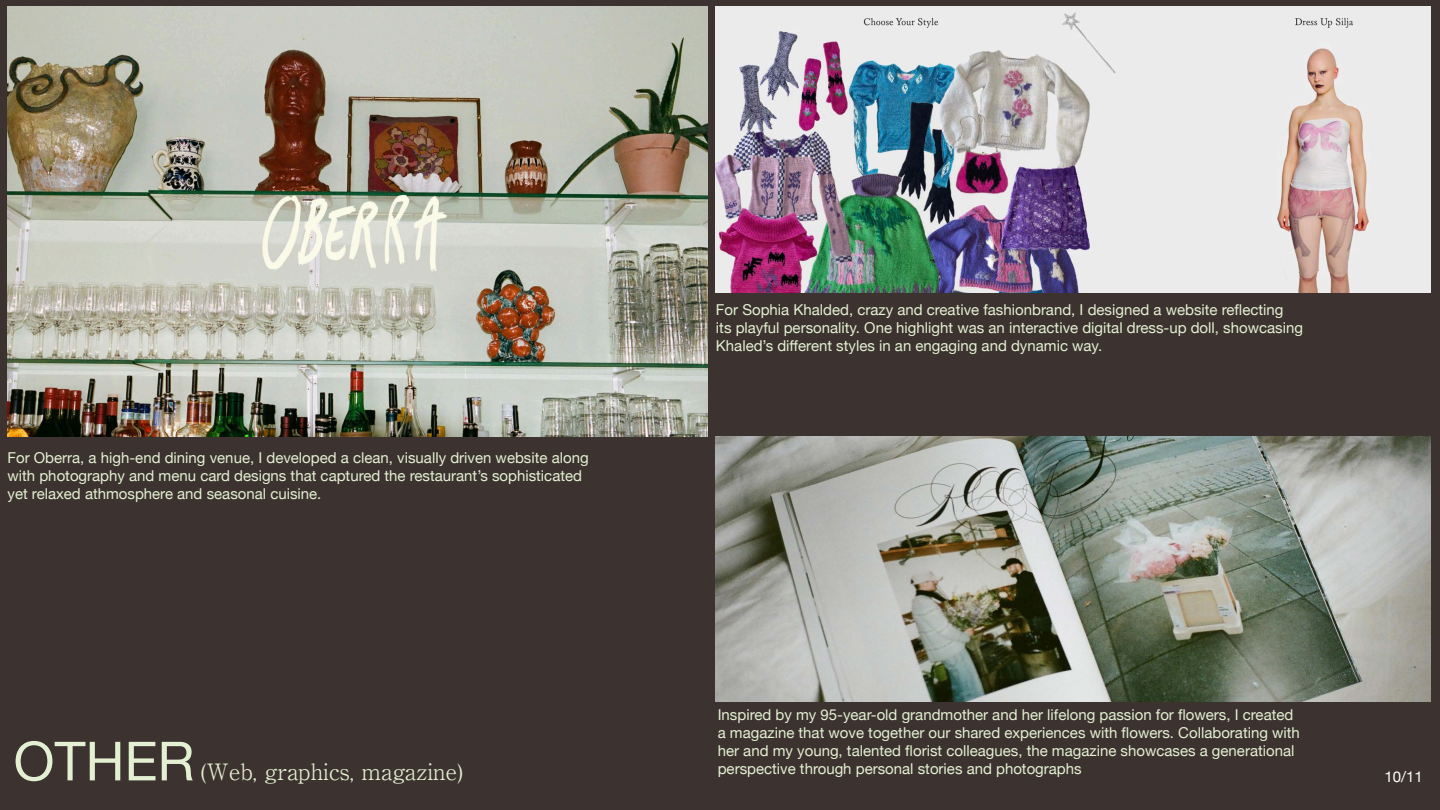
<style>
.page{position:relative;width:1440px;height:810px;background:#3c3330}
.page>*{position:absolute;margin:0;border:0;box-sizing:border-box;transform-origin:0 0}
.t1{font:54px "Helvetica Neue";color:#e4f0d2}
.t2{font:300 22.5px "Ryumin Pr 6 N";color:#e4f0d2}
.t3{font:15px/18px "Helvetica Neue";color:#e4f0d2}
.t4{font:15px "Helvetica Neue";color:#fff}
</style>
<div class="page">
<img style="left:8px;top:6px;width:700px;height:430px">
<img style="left:716px;top:6px;width:715px;height:286px">
<img style="left:716px;top:436px;width:715px;height:266px">
<p class="t3" style="left:8px;top:449px;width:583px">For Oberra, a high-end dining venue, I developed a clean, visually driven website along with photography and menu card designs that captured the restaurant’s sophisticated yet relaxed athmosphere and seasonal cuisine.</p>
<h1 class="t1" style="left:14px;top:722px;width:183px">OTHER</h1>
<h2 class="t2" style="left:201px;top:754px;width:264px">(Web, graphics, magazine)</h2>
<p class="t3" style="left:716px;top:302px;width:589px">For Sophia Khalded, crazy and creative fashionbrand, I designed a website reflecting<br>its playful personality. One highlight was an interactive digital dress-up doll, showcasing<br>Khaled’s different styles in an engaging and dynamic way.</p>
<p class="t3" style="left:718px;top:707px;width:584px">Inspired by my 95-year-old grandmother and her lifelong passion for flowers, I created a magazine that wove together our shared experiences with flowers. Collaborating with her and my young, talented florist colleagues, the magazine showcases a generational perspective through personal stories and photographs</p>
<p class="t4" style="left:1384px;top:765px;width:40px">10/11</p>
</div>
